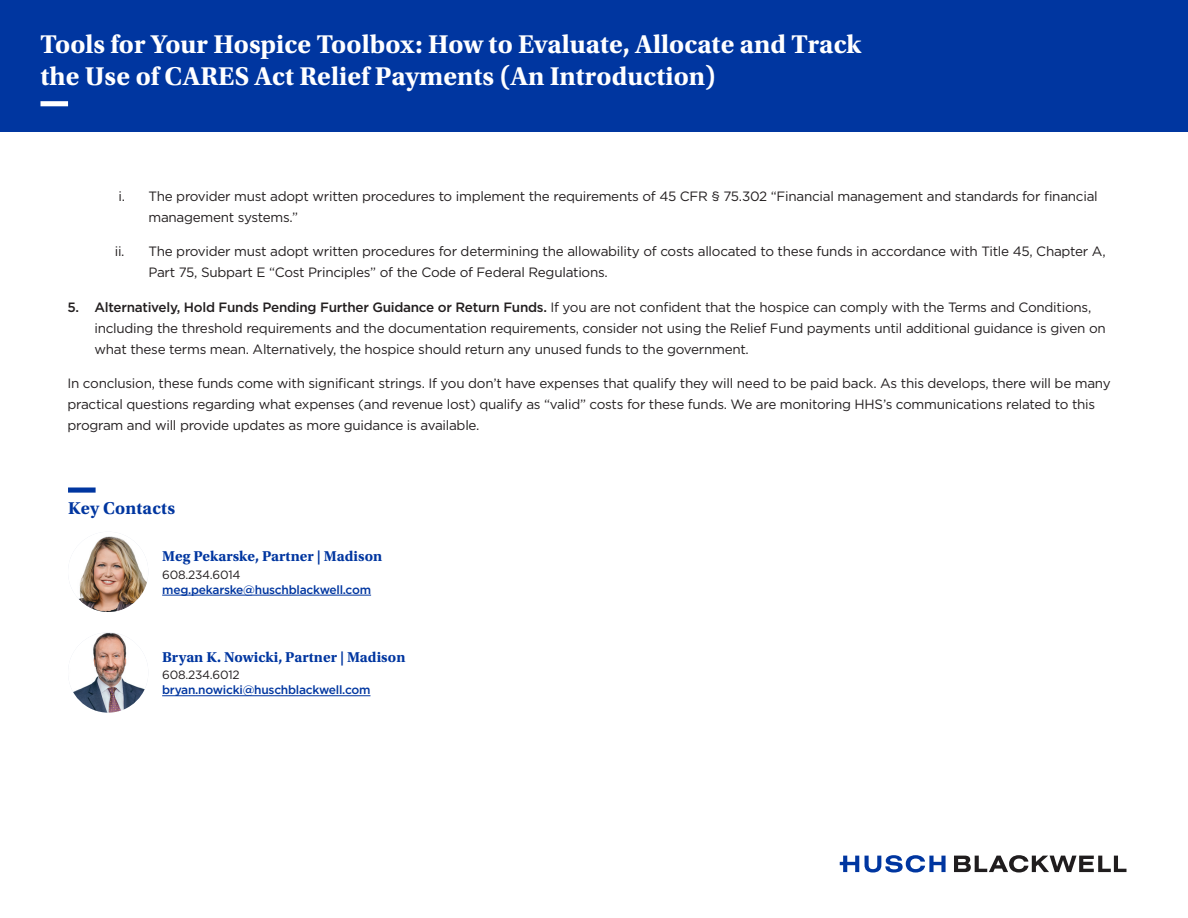
<style>
.page{position:relative;width:1188px;height:918px;background:#fff}
.page>*{position:absolute;margin:0;border:0;box-sizing:border-box;transform-origin:0 0}
.t1{font:700 27px "Utopia Std";color:#fff}
.t2{font:700 18px "Utopia Std";letter-spacing:.01em;color:#0036a0}
.t3{font:700 15px "Utopia Std";color:#0036a0}
.t4{font:13.5px/21px "Gotham";letter-spacing:-.02em;color:#231f20}
.t5{font:500 12px "Gotham";letter-spacing:-.02em;color:#0036a0}
.t6{font:12px "Gotham";letter-spacing:-.02em;color:#231f20}
.s1{font-weight:500}
</style>
<div class="page">
<svg style="left:840px;top:856px;width:19px;height:16px"></svg>
<svg style="left:865px;top:855px;width:81px;height:18px"></svg>
<svg style="left:954px;top:855px;width:172px;height:18px"></svg>
<div style="left:0;top:0;width:1188px;height:132px;background:#0036a0"></div>
<div style="left:40px;top:101px;width:28px;height:5px;background:#fff"></div>
<div style="left:68px;top:488px;width:28px;height:5px;background:#0036a0"></div>
<hr style="left:162px;top:595px;width:209px;height:1px;background:#0036a0">
<img style="left:68px;top:532px;width:80px;height:80px;border-radius:40px">
<hr style="left:162px;top:695px;width:208px;height:1px;background:#0036a0">
<img style="left:68px;top:632px;width:80px;height:81px;border-radius:40px">
<p class="t1" style="left:40px;top:28px;width:823px">Tools for Your Hospice Toolbox: How to Evaluate, Allocate and Track</p>
<p class="t1" style="left:40px;top:61px;width:677px">the Use of CARES Act Relief Payments (An Introduction)</p>
<p class="t4" style="left:148px;top:185px;width:951px;text-indent:-30px">i. The provider must adopt written procedures to implement the requirements of 45 CFR § 75.302 “Financial management and standards for financial management systems.”</p>
<p class="t4" style="left:148px;top:241px;width:959px;text-indent:-34px">ii. The provider must adopt written procedures for determining the allowability of costs allocated to these funds in accordance with Title 45, Chapter A,<br>Part 75, Subpart E “Cost Principles” of the Code of Federal Regulations.</p>
<p class="t4" style="left:94px;top:296px;width:1013px;text-indent:-27px"><span class="s1">5. Alternatively, Hold Funds Pending Further Guidance or Return Funds.</span> If you are not confident that the hospice can comply with the Terms and Conditions, including the threshold requirements and the documentation requirements, consider not using the Relief Fund payments until additional guidance is given on what these terms mean. Alternatively, the hospice should return any unused funds to the government.</p>
<p class="t4" style="left:68px;top:373px;width:1045px">In conclusion, these funds come with significant strings. If you don’t have expenses that qualify they will need to be paid back. As this develops, there will be many practical questions regarding what expenses (and revenue lost) qualify as “valid” costs for these funds. We are monitoring HHS’s communications related to this program and will provide updates as more guidance is available.</p>
<p class="t2" style="left:68px;top:498px;width:109px">Key Contacts</p>
<p class="t3" style="left:162px;top:548px;width:222px">Meg Pekarske, Partner | Madison</p>
<p class="t6" style="left:162px;top:567px;width:80px">608.234.6014</p>
<p class="t5" style="left:162px;top:581px;width:210px">meg.pekarske@huschblackwell.com</p>
<p class="t3" style="left:162px;top:648px;width:245px">Bryan K. Nowicki, Partner | Madison</p>
<p class="t6" style="left:162px;top:667px;width:79px">608.234.6012</p>
<p class="t5" style="left:162px;top:682px;width:210px">bryan.nowicki@huschblackwell.com</p>
</div>
